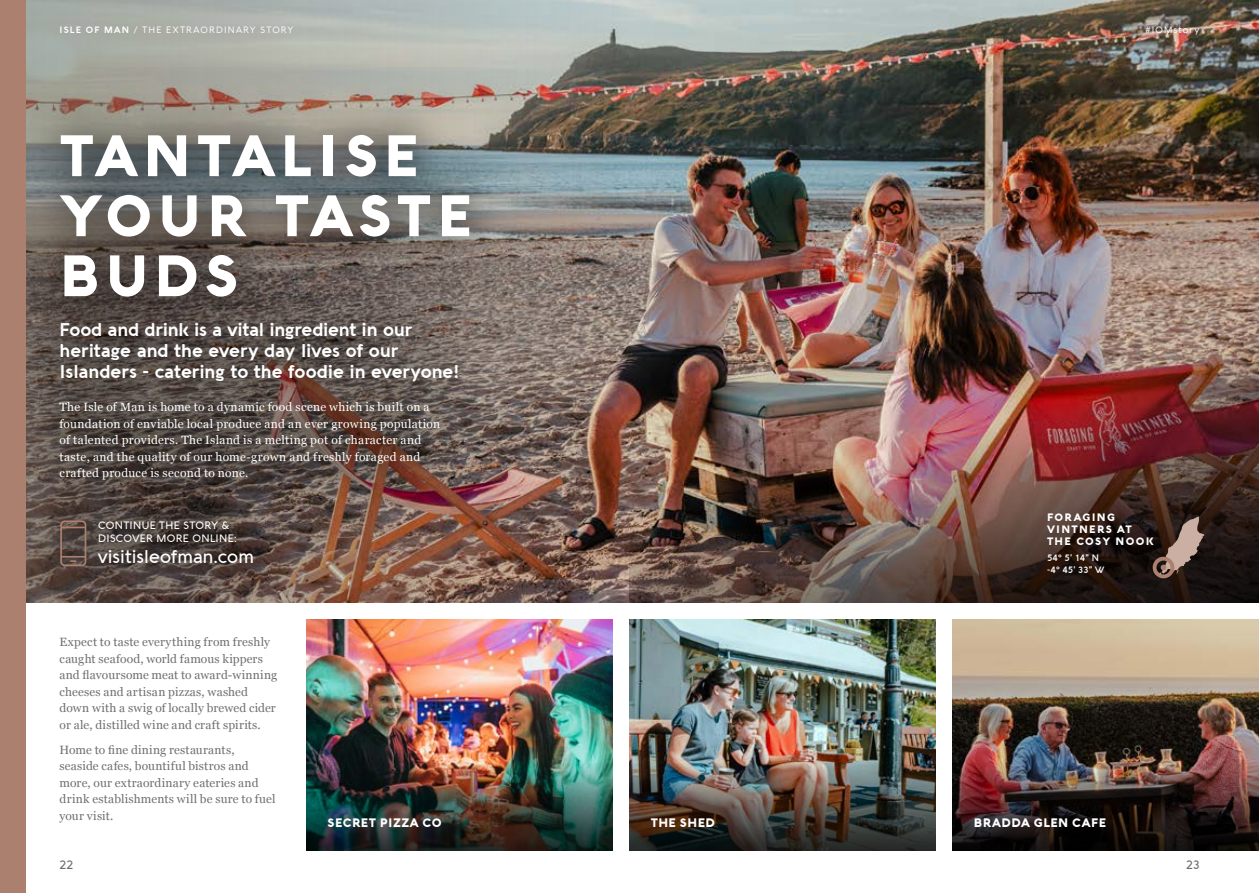
<style>
.page{position:relative;width:1259px;height:893px;background:#fff}
.page>*{position:absolute;margin:0;border:0;box-sizing:border-box;transform-origin:0 0}
.t1{font:900 57px/60px "Aquawax";letter-spacing:.1em;color:#fff}
.t2{font:700 18px/21px "Aquawax";letter-spacing:-.005em;color:#fff}
.t3{font:500 18px "Aquawax";letter-spacing:.005em;color:#fff}
.t4{font:12px/16.5px "Georgia";letter-spacing:.015em;color:#706f6f}
.t5{font:12px/16.5px "Georgia";letter-spacing:.025em;color:#fff}
.t6{font:900 12px "Aquawax";letter-spacing:.035em;color:#fff}
.t7{font:500 12px "Aquawax";color:#706f6f}
.t8{font:500 10.5px/13.5px "Aquawax";letter-spacing:.03em;color:#fff}
.t9{font:900 10.5px/12px "Aquawax";letter-spacing:.12em;color:#fff}
.t10{font:9px "Aquawax";letter-spacing:.12em;color:#fff}
.t11{font:600 9px/12px "Aquawax";letter-spacing:.02em;color:#fff}
.s1{font-weight:700}
</style>
<div class="page">
<img style="left:26px;top:0;width:603px;height:603px">
<div style="left:22px;top:286px;width:473px;height:231px;background:#000;opacity:.74"></div>
<div style="left:24px;top:96px;width:483px;height:239px;background:#000;opacity:.75"></div>
<div style="left:0;top:0;width:26px;height:893px;background:#ab806e"></div>
<div style="left:21px;top:482px;width:268px;height:123px;background:#000;opacity:.75"></div>
<svg style="left:60px;top:520px;width:26px;height:46px"></svg>
<img style="left:306px;top:620px;width:306px;height:142px">
<img style="left:306px;top:762px;width:306px;height:88px">
<img style="left:953px;top:620px;width:306px;height:142px">
<img style="left:629px;top:620px;width:306px;height:142px">
<img style="left:629px;top:762px;width:306px;height:88px">
<img style="left:952px;top:762px;width:307px;height:88px">
<img style="left:629px;top:0;width:630px;height:603px">
<svg style="left:1152px;top:517px;width:52px;height:61px;background:#655047"></svg>
<p class="t10" style="left:60px;top:25px;width:235px"><span class="s1">ISLE OF MAN</span> / THE EXTRAORDINARY STORY</p>
<h1 class="t1" style="left:60px;top:124px;width:414px">TANTALISE<br>YOUR TASTE<br>BUDS</h1>
<h2 class="t2" style="left:60px;top:318px;width:401px">Food and drink is a vital ingredient in our heritage and the every day lives of our<br>Islanders - catering to the foodie in everyone!</h2>
<p class="t5" style="left:60px;top:398px;width:382px">The Isle of Man is home to a dynamic food scene which is built on a foundation of enviable local produce and an ever growing population of talented providers. The Island is a melting pot of character and taste, and the quality of our home-grown and freshly foraged and crafted produce is second to none.</p>
<p class="t8" style="left:98px;top:518px;width:140px">CONTINUE THE STORY &amp;<br>DISCOVER MORE ONLINE:</p>
<h2 class="t3" style="left:98px;top:546px;width:157px">visitisleofman.com</h2>
<p class="t4" style="left:60px;top:633px;width:219px">Expect to taste everything from freshly caught seafood, world famous kippers and flavoursome meat to award-winning cheeses and artisan pizzas, washed down with a swig of locally brewed cider or ale, distilled wine and craft spirits.</p>
<p class="t4" style="left:60px;top:741px;width:217px">Home to fine dining restaurants, seaside cafes, bountiful bistros and more, our extraordinary eateries and drink establishments will be sure to fuel your visit.</p>
<p class="t7" style="left:60px;top:857px;width:15px">22</p>
<p class="t6" style="left:327px;top:815px;width:116px">SECRET PIZZA CO</p>
<p class="t10" style="left:1145px;top:25px;width:55px">#IOMstory</p>
<p class="t9" style="left:1047px;top:511px;width:108px">FORAGING<br>VINTNERS AT<br>THE COSY NOOK</p>
<p class="t11" style="left:1047px;top:553px;width:59px">54° 5’ 14” N -4° 45’ 33” W</p>
<p class="t6" style="left:651px;top:815px;width:66px">THE SHED</p>
<p class="t6" style="left:974px;top:815px;width:134px">BRADDA GLEN CAFE</p>
<p class="t7" style="left:1186px;top:857px;width:15px">23</p>
</div>
